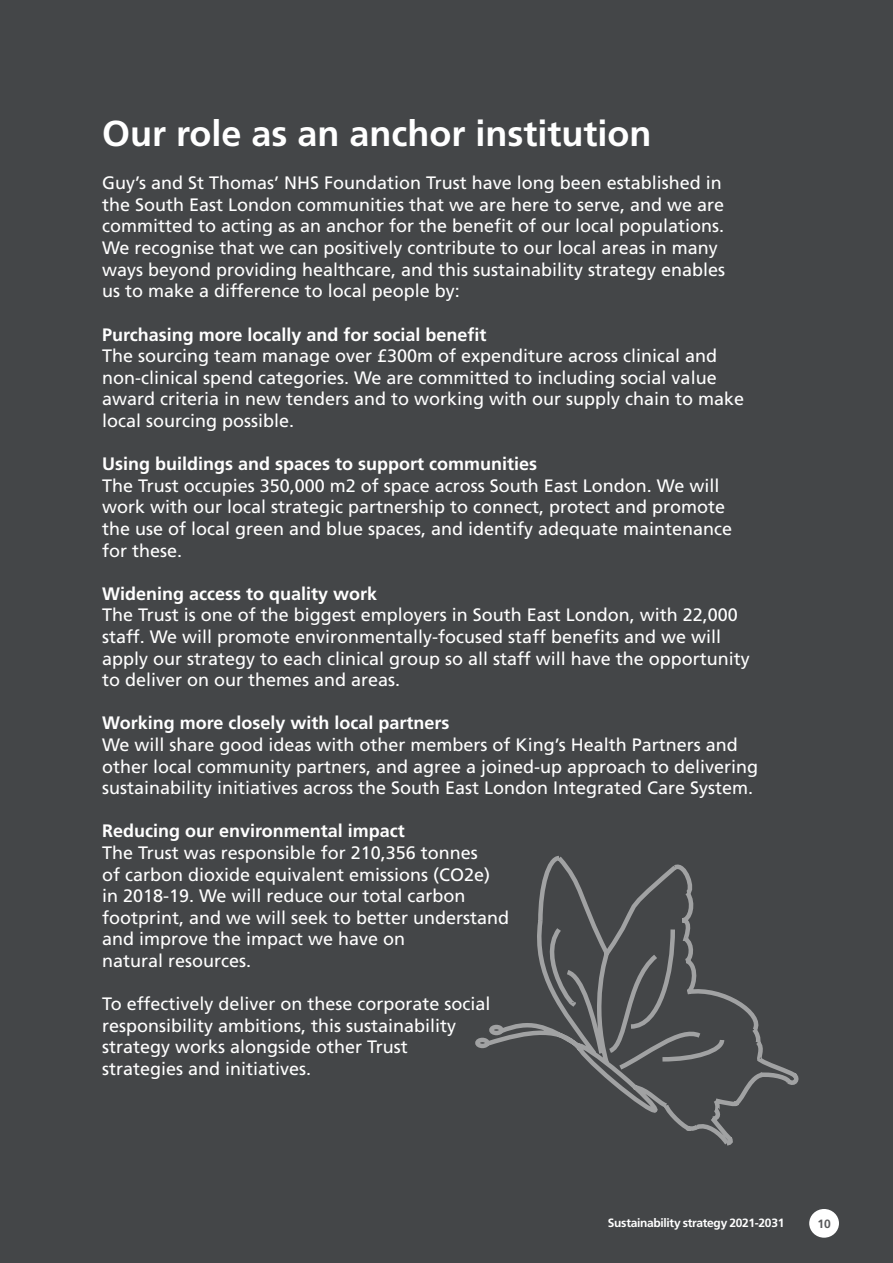
<style>
.page{position:relative;width:893px;height:1263px;background:#444648}
.page>*{position:absolute;margin:0;border:0;box-sizing:border-box;transform-origin:0 0}
.t1{font:700 36px "Frutiger LT Std";color:#fff}
.t2{font:18px/21.6px "Frutiger LT Std";color:#fff}
.t3{font:700 18px "Frutiger LT Std";color:#fff}
.Section_Doc_title{font:700 12px "Frutiger LT Std";letter-spacing:-.025em;color:#fff}
.Pagination{font:700 12px "Frutiger LT Std";color:#57585a}
</style>
<div class="page">
<div style="left:809px;top:1209px;width:30px;height:29px;background:#fff;border-radius:50%"></div>
<svg style="left:475px;top:855px;width:324px;height:291px"></svg>
<p class="t1" style="left:102px;top:112px;width:551px">Our role as an anchor institution</p>
<p class="t2" style="left:102px;top:172px;width:625px">Guy’s and St Thomas’ NHS Foundation Trust have long been established in the South East London communities that we are here to serve, and we are committed to acting as an anchor for the benefit of our local populations.<br>We recognise that we can positively contribute to our local areas in many ways beyond providing healthcare, and this sustainability strategy enables us to make a difference to local people by:</p>
<p class="t3" style="left:102px;top:324px;width:386px">Purchasing more locally and for social benefit</p>
<p class="t2" style="left:102px;top:345px;width:644px">The sourcing team manage over £300m of expenditure across clinical and non-clinical spend categories. We are committed to including social value award criteria in new tenders and to working with our supply chain to make local sourcing possible.</p>
<p class="t3" style="left:102px;top:453px;width:436px">Using buildings and spaces to support communities</p>
<p class="t2" style="left:102px;top:475px;width:632px">The Trust occupies 350,000 m2 of space across South East London. We will work with our local strategic partnership to connect, protect and promote the use of local green and blue spaces, and identify adequate maintenance for these.</p>
<p class="t3" style="left:102px;top:583px;width:277px">Widening access to quality work</p>
<p class="t2" style="left:102px;top:604px;width:649px">The Trust is one of the biggest employers in South East London, with 22,000 staff. We will promote environmentally-focused staff benefits and we will apply our strategy to each clinical group so all staff will have the opportunity to deliver on our themes and areas.</p>
<p class="t3" style="left:102px;top:712px;width:349px">Working more closely with local partners</p>
<p class="t2" style="left:102px;top:734px;width:658px">We will share good ideas with other members of King’s Health Partners and other local community partners, and agree a joined-up approach to delivering sustainability initiatives across the South East London Integrated Care System.</p>
<p class="t3" style="left:102px;top:820px;width:304px">Reducing our environmental impact</p>
<p class="t2" style="left:102px;top:842px;width:377px">The Trust was responsible for 210,356 tonnes</p>
<p class="t2" style="left:102px;top:863px;width:390px">of carbon dioxide equivalent emissions (CO2e)</p>
<p class="t2" style="left:102px;top:885px;width:365px">in 2018-19. We will reduce our total carbon</p>
<p class="t2" style="left:102px;top:907px;width:409px">footprint, and we will seek to better understand</p>
<p class="t2" style="left:102px;top:928px;width:305px">and improve the impact we have on natural resources.</p>
<p class="t2" style="left:102px;top:993px;width:390px">To effectively deliver on these corporate social</p>
<p class="t2" style="left:102px;top:1015px;width:356px">responsibility ambitions, this sustainability</p>
<p class="t2" style="left:102px;top:1036px;width:307px">strategy works alongside other Trust</p>
<p class="t2" style="left:102px;top:1058px;width:211px">strategies and initiatives.</p>
<p class="Section_Doc_title" style="left:608px;top:1216px;width:178px">Sustainability strategy 2021-2031</p>
<p class="Pagination" style="left:817px;top:1216px;width:15px">10</p>
</div>
